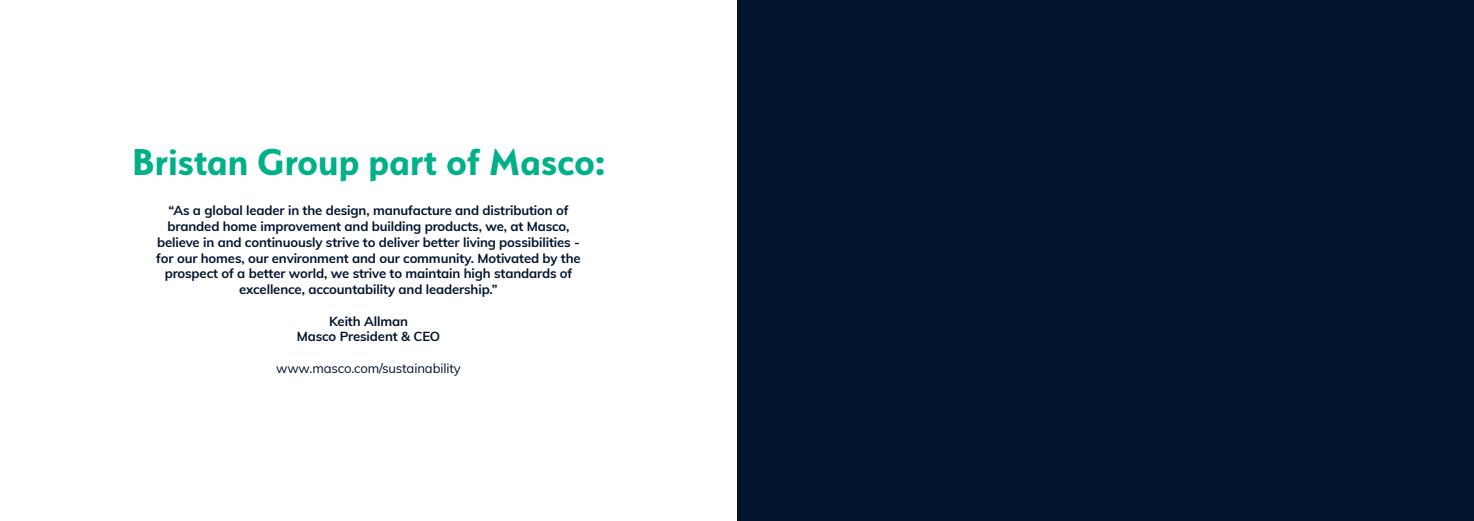
<style>
.page{position:relative;width:1474px;height:521px;background:#fff}
.page>*{position:absolute;margin:0;border:0;box-sizing:border-box;transform-origin:0 0}
.t1{font:700 42px "Serenity";color:#00b089}
.t2{font:700 13.12px/15.8px "Muli";letter-spacing:-.01em;color:#00142e;text-align:center}
.t3{font:13.12px "Muli";letter-spacing:-.01em;color:#00142e}
</style>
<div class="page">
<div style="left:737px;top:0;width:736px;height:521px;background:#00142e"></div>
<h1 class="t1" style="left:132px;top:139px;width:474px">Bristan Group part of Masco:</h1>
<p class="t2" style="left:156px;top:202px;width:426px">“As a global leader in the design, manufacture and distribution of branded home improvement and building products, we, at Masco, believe in and continuously strive to deliver better living possibilities - for our homes, our environment and our community. Motivated by the prospect of a better world, we strive to maintain high standards of excellence, accountability and leadership.”</p>
<p class="t2" style="left:297px;top:312px;width:145px">Keith Allman<br>Masco President &amp; CEO</p>
<p class="t3" style="left:276px;top:359px;width:186px">www.masco.com/sustainability</p>
</div>
